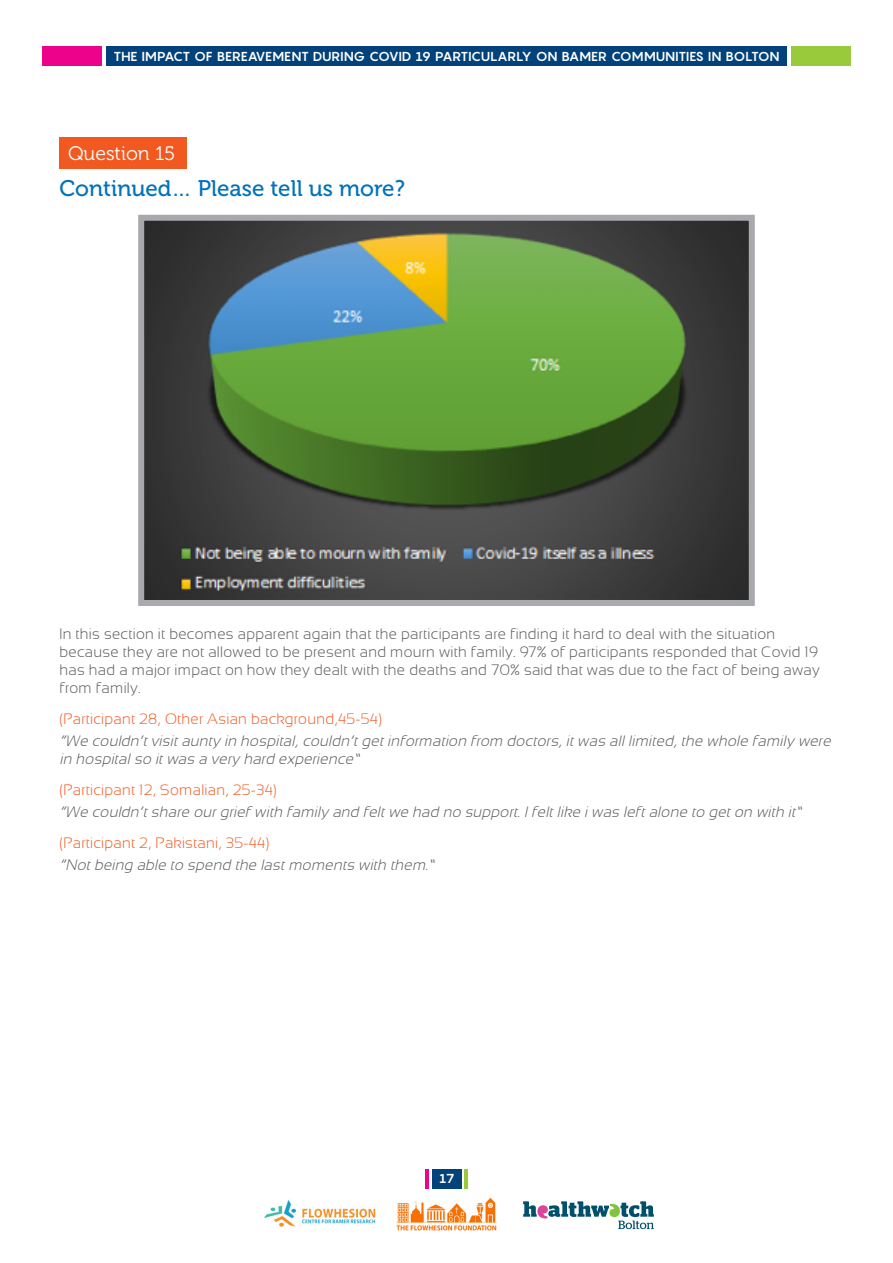
<style>
.page{position:relative;width:893px;height:1263px;background:#fff}
.page>*{position:absolute;margin:0;border:0;box-sizing:border-box;transform-origin:0 0}
.Question_Blue{font:22.5px "Museo 500";color:#0072bc}
.Sub_Heading{font:19.5px "Museo 300";color:#fff}
.Body_Text{font:300 15px/18px "Sansation";letter-spacing:.02em;color:#57585a}
.t1{font:italic 300 15px/18px "Sansation";letter-spacing:.02em;color:#57585a}
.t2{font:300 15px "Sansation";letter-spacing:.02em;color:#f15921}
.t3{font:700 12.9px "Pangram";letter-spacing:-.02em;color:#fff;scale:1.05 1}
</style>
<div class="page">
<div style="left:106px;top:46px;width:681px;height:20px;background:#004279"></div>
<div style="left:43px;top:46px;width:59px;height:20px;background:#ed028c"></div>
<div style="left:791px;top:46px;width:59px;height:20px;background:#99ca3b"></div>
<div style="left:432px;top:1169px;width:29px;height:19px;background:#004279"></div>
<hr style="left:425px;top:1169px;width:4px;height:19px;background:#ed028c">
<hr style="left:464px;top:1169px;width:4px;height:19px;background:#99ca3b">
<img style="left:396px;top:1199px;width:100px;height:32px">
<svg style="left:523px;top:1201px;width:131px;height:28px"></svg>
<img style="left:264px;top:1200px;width:112px;height:27px">
<div style="left:60px;top:137px;width:127px;height:32px;background:#f15921"></div>
<img style="left:145px;top:222px;width:603px;height:377px">
<div style="left:138px;top:215px;width:617px;height:391px;border:6px solid #a8a9ad"></div>
<p class="t3" style="left:113px;top:48px;width:636px">THE IMPACT OF BEREAVEMENT DURING COVID 19 PARTICULARLY ON BAMER COMMUNITIES IN BOLTON</p>
<p class="Sub_Heading" style="left:68px;top:143px;width:109px">Question 15</p>
<p class="Question_Blue" style="left:60px;top:175px;width:347px">Continued… Please tell us more?</p>
<p class="Body_Text" style="left:60px;top:625px;width:762px">In this section it becomes apparent again that the participants are finding it hard to deal with the situation because they are not allowed to be present and mourn with family. 97% of participants responded that Covid 19 has had a major impact on how they dealt with the deaths and 70% said that was due to the fact of being away from family.</p>
<p class="t2" style="left:60px;top:710px;width:324px">(Participant 28, Other Asian background,45-54)</p>
<p class="t1" style="left:60px;top:732px;width:776px">“We couldn’tvisitaunty in hospital,couldn’tgetinformation from doctors,itwas alllimited,the whole family were in hospitalso itwas a very hard experience”</p>
<p class="t2" style="left:60px;top:781px;width:219px">(Participant 12, Somalian, 25-34)</p>
<p class="t1" style="left:60px;top:803px;width:748px">“We couldn’tshare ourgrief with family and feltwe had no support.Ifeltlike iwas leftalone to geton with it”</p>
<p class="t2" style="left:60px;top:834px;width:211px">(Participant 2, Pakistani, 35-44)</p>
<p class="t1" style="left:60px;top:856px;width:380px">“Notbeing able to spend the lastmoments with them.”</p>
<p class="t3" style="left:439px;top:1170px;width:16px">17</p>
</div>
